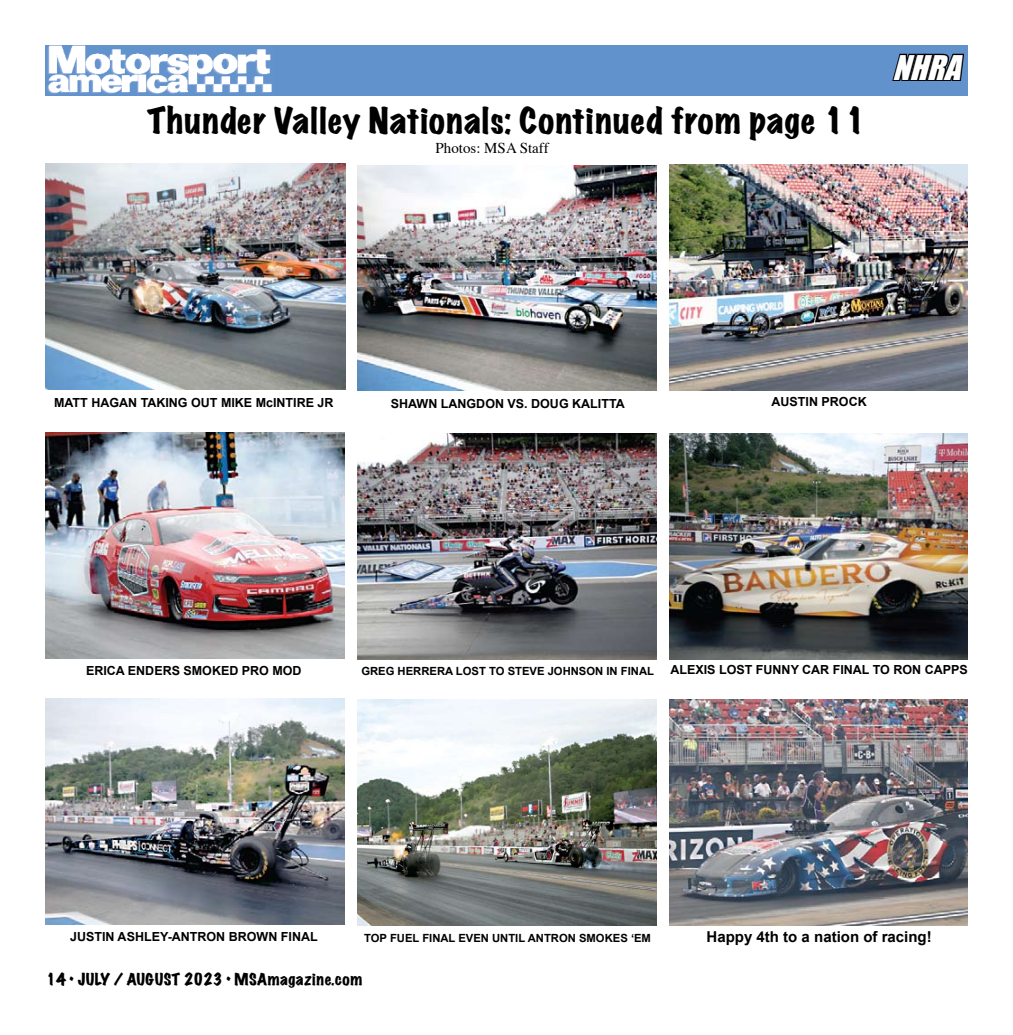
<style>
.page{position:relative;width:1013px;height:1035px;background:#fff}
.page>*{position:absolute;margin:0;border:0;box-sizing:border-box;transform-origin:0 0}
.t1{font:expanded 32.5px "Marker Felt";letter-spacing:.035em;color:#000}
.t2{font:italic 31.25px "Impact";color:#fff}
.t3{font:expanded 15px "Marker Felt";letter-spacing:.035em;color:#000}
.t4{font:700 15px "Arial";color:#000}
.t5{font:15px "Times";color:#000}
.t6{font:700 12.5px "Arial";color:#000}
.t7{font:700 11.25px "Arial";color:#000}
</style>
<div class="page">
<div style="left:45px;top:45px;width:923px;height:51px;background:#6292cc"></div>
<svg style="left:892px;top:53px;width:73px;height:28px"></svg>
<img style="left:47px;top:45px;width:225px;height:49px">
<img style="left:45px;top:164px;width:300px;height:226px">
<img style="left:357px;top:165px;width:299px;height:226px">
<img style="left:669px;top:165px;width:299px;height:226px">
<img style="left:45px;top:699px;width:300px;height:225px">
<img style="left:357px;top:700px;width:299px;height:225px">
<img style="left:669px;top:700px;width:299px;height:225px">
<img style="left:45px;top:432px;width:300px;height:226px">
<img style="left:357px;top:434px;width:299px;height:225px">
<img style="left:669px;top:433px;width:299px;height:226px">
<h1 class="t1" style="left:147px;top:94px;width:720px">Thunder Valley Nationals: Continued from page 11</h1>
<p class="t5" style="left:435px;top:133px;width:115px">Photos: MSA Staff</p>
<h2 class="t2" style="left:892px;top:43px;width:81px">NHRA</h2>
<p class="t6" style="left:54px;top:394px;width:281px">MATT HAGAN TAKING OUT MIKE McINTIRE JR</p>
<p class="t6" style="left:391px;top:395px;width:235px">SHAWN LANGDON VS. DOUG KALITTA</p>
<p class="t6" style="left:771px;top:393px;width:97px">AUSTIN PROCK</p>
<p class="t6" style="left:86px;top:663px;width:217px">ERICA ENDERS SMOKED PRO MOD</p>
<p class="t7" style="left:361px;top:664px;width:294px">GREG HERRERA LOST TO STEVE JOHNSON IN FINAL</p>
<p class="t6" style="left:670px;top:662px;width:299px">ALEXIS LOST FUNNY CAR FINAL TO RON CAPPS</p>
<p class="t6" style="left:70px;top:929px;width:249px">JUSTIN ASHLEY-ANTRON BROWN FINAL</p>
<p class="t7" style="left:364px;top:930px;width:288px">TOP FUEL FINAL EVEN UNTIL ANTRON SMOKES ‘EM</p>
<p class="t4" style="left:706px;top:927px;width:227px">Happy 4th to a nation of racing!</p>
<p class="t3" style="left:46px;top:968px;width:317px">14 • JULY / AUGUST 2023 • MSAmagazine.com</p>
</div>
